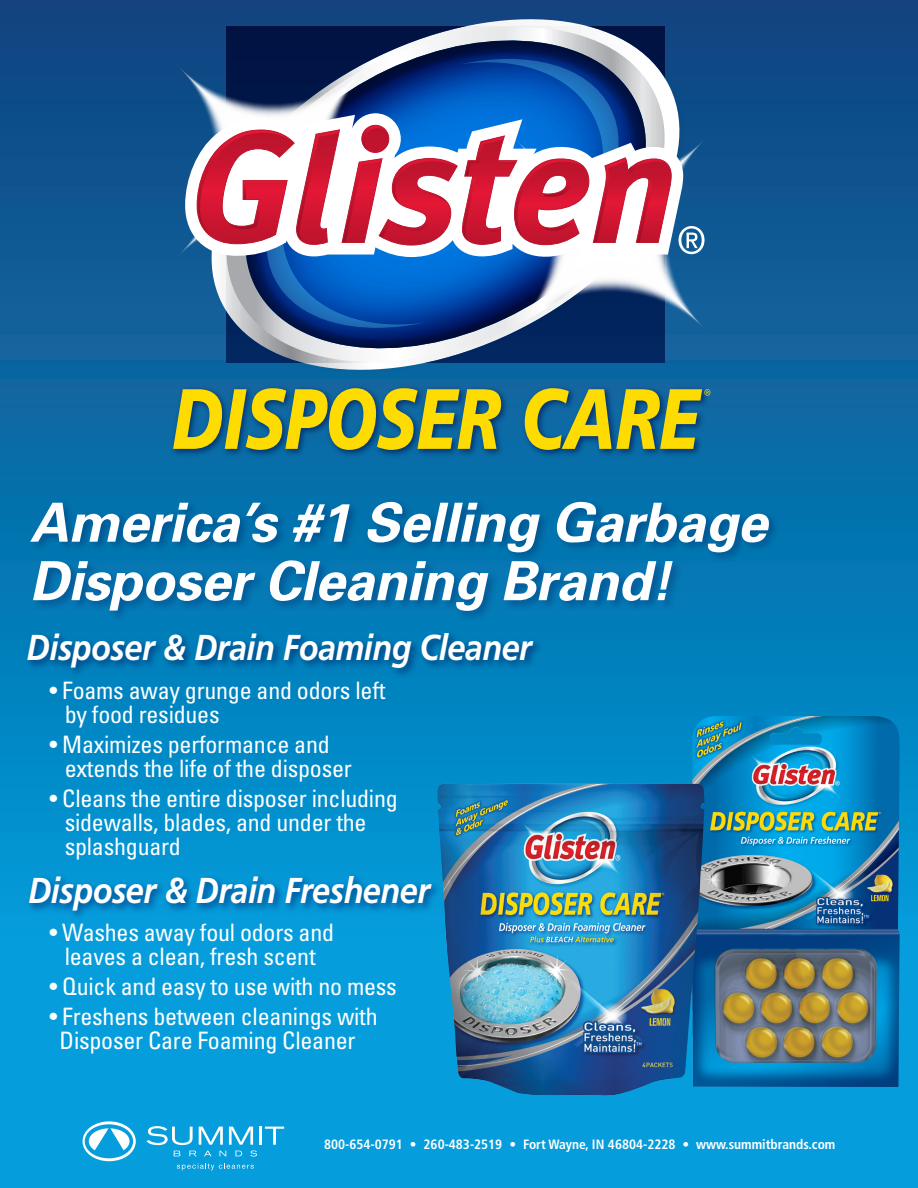
<style>
.page{position:relative;width:918px;height:1188px;background:#fff}
.page>*{position:absolute;margin:0;border:0;box-sizing:border-box;transform-origin:0 0}
.t1{font:italic 700 54px/58.5px "Univers";letter-spacing:-.01em;color:#fff}
.t2{font:italic 700 36px "Frutiger";letter-spacing:-.015em;color:#fff;scale:.9 1}
.t3{font:condensed 24px/24px "Univers";letter-spacing:-.01em;color:#fff}
.t4{font:700 condensed 13.5px "Frutiger";color:#fff}
</style>
<div class="page">
<div style="left:0;top:0;width:918px;height:1188px;background:linear-gradient(to bottom,#0f467f,#01abea)"></div>
<svg style="left:83px;top:1121px;width:53px;height:40px"></svg>
<hr style="left:259px;top:1127px;width:3px;height:18px;background:#fff">
<svg style="left:265px;top:1127px;width:19px;height:18px"></svg>
<svg style="left:146px;top:1126px;width:111px;height:31px;background:#3bb2e3"></svg>
<svg style="left:177px;top:1163px;width:77px;height:7px"></svg>
<img style="left:24px;top:490px;width:831px;height:172px">
<svg style="left:185px;top:0;width:521px;height:383px;background:#10518d"></svg>
<svg style="left:212px;top:19px;width:467px;height:351px;background:#2f679a"></svg>
<svg style="left:226px;top:27px;width:439px;height:335px"></svg>
<svg style="left:509px;top:133px;width:202px;height:202px"></svg>
<svg style="left:511px;top:135px;width:198px;height:198px"></svg>
<svg style="left:515px;top:139px;width:191px;height:191px;background:#1a5d95"></svg>
<svg style="left:185px;top:113px;width:498px;height:144px"></svg>
<svg style="left:197px;top:59px;width:475px;height:269px"></svg>
<svg style="left:679px;top:226px;width:26px;height:28px"></svg>
<img style="left:168px;top:383px;width:545px;height:78px">
<svg style="left:173px;top:388px;width:328px;height:62px;background:#90a143"></svg>
<svg style="left:525px;top:388px;width:185px;height:62px;background:#869c4a"></svg>
<img style="left:22px;top:867px;width:414px;height:57px">
<img style="left:20px;top:624px;width:526px;height:57px">
<img style="left:692px;top:716px;width:209px;height:371px">
<img style="left:436px;top:783px;width:269px;height:313px">
<h1 class="t1" style="left:30px;top:491px;width:739px">America’s #1 Selling Garbage<br>Disposer Cleaning Brand!</h1>
<h2 class="t2" style="left:27px;top:627px;width:563px">Disposer &amp; Drain Foaming Cleaner</h2>
<p class="t3" style="left:65px;top:678px;width:322px;text-indent:-15px">• Foams away grunge and odors left by food residues</p>
<p class="t3" style="left:65px;top:732px;width:289px;text-indent:-15px">• Maximizes performance and extends the life of the disposer</p>
<p class="t3" style="left:65px;top:786px;width:335px;text-indent:-15px">• Cleans the entire disposer including sidewalls, blades, and under the splashguard</p>
<h2 class="t2" style="left:28px;top:870px;width:448px">Disposer &amp; Drain Freshener</h2>
<p class="t3" style="left:49px;top:920px;width:286px;text-align:center">• Washes away foul odors and leaves a clean, fresh scent</p>
<p class="t3" style="left:49px;top:974px;width:349px">• Quick and easy to use with no mess</p>
<p class="t3" style="left:49px;top:1004px;width:330px;text-align:center">• Freshens between cleanings with<br>Disposer Care Foaming Cleaner</p>
<p class="t4" style="left:324px;top:1137px;width:513px">800-654-0791 • 260-483-2519 • Fort Wayne, IN 46804-2228 • www.summitbrands.com</p>
</div>
